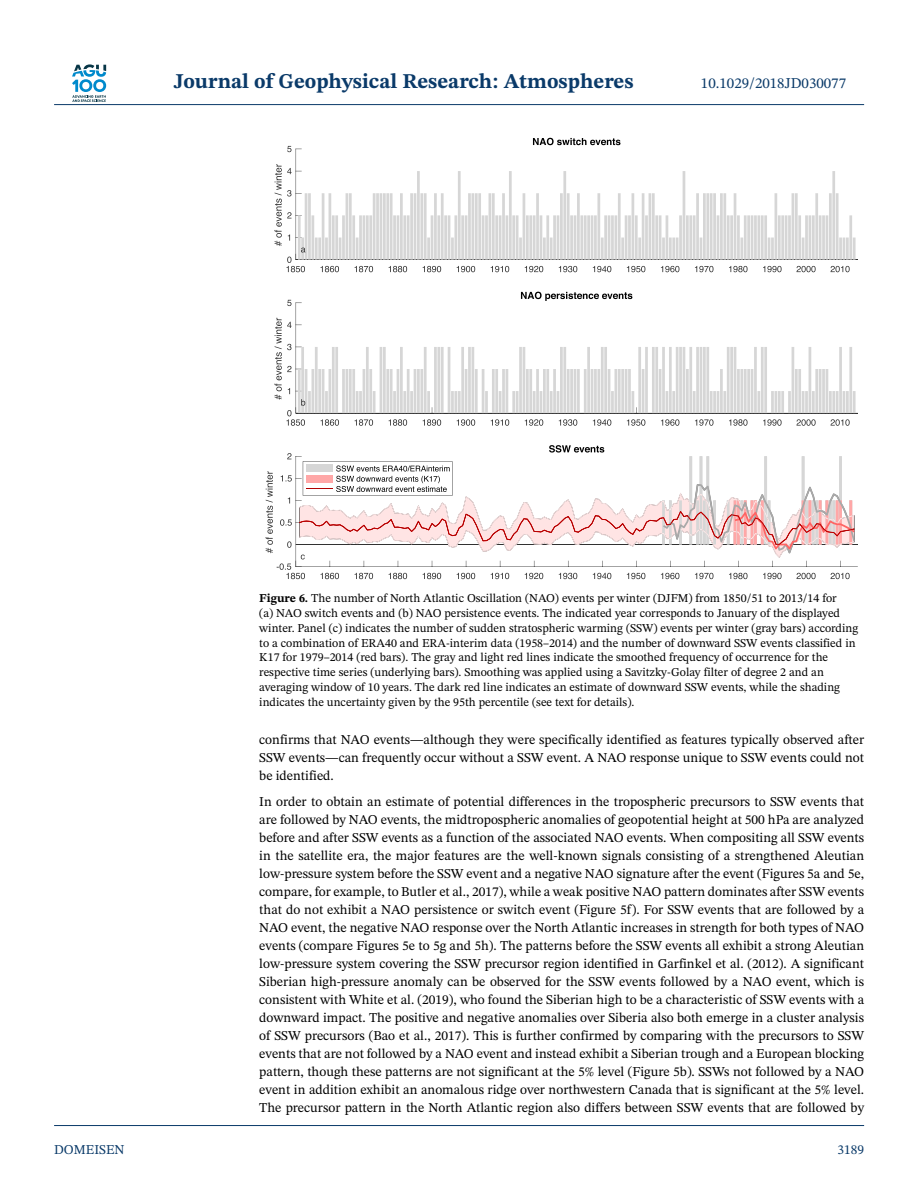
<style>
.page{position:relative;width:918px;height:1188px;background:#fff}
.page>*{position:absolute;margin:0;border:0;box-sizing:border-box;transform-origin:0 0}
.t1{font:700 21px "STIX Two Text";color:#0a3a69}
.t2{font:15px "STIX Two Text";color:#0a3a69}
.t3{font:13.5px/18px "STIX Two Text";color:#000;text-align:justify}
.t4{font:13.5px "STIX Two Text";color:#0a3a69}
.t5{font:12px/15px "STIX Two Text";color:#000}
.s1{font-weight:700}
</style>
<div class="page">
<svg style="left:72px;top:64px;width:34px;height:38px"></svg>
<hr style="left:54px;top:104px;width:810px;height:1px;background:#0a3a69">
<hr style="left:296px;top:149px;width:1px;height:111px;background:#323232">
<svg style="left:287px;top:146px;width:15px;height:6px"></svg>
<svg style="left:533px;top:138px;width:88px;height:7px"></svg>
<hr style="left:296px;top:259px;width:562px;height:1px;background:#323232">
<hr style="left:296px;top:303px;width:1px;height:110px;background:#323232">
<svg style="left:287px;top:300px;width:15px;height:6px"></svg>
<svg style="left:521px;top:292px;width:111px;height:9px"></svg>
<hr style="left:296px;top:413px;width:562px;height:1px;background:#323232">
<hr style="left:296px;top:566px;width:562px;height:1px;background:#323232">
<hr style="left:296px;top:544px;width:562px;height:1px;background:#323232">
<svg style="left:274px;top:164px;width:576px;height:108px"></svg>
<svg style="left:274px;top:318px;width:582px;height:108px"></svg>
<svg style="left:266px;top:445px;width:589px;height:134px"></svg>
<hr style="left:54px;top:1125px;width:810px;height:1px;background:#0a3a69">
<h1 class="t1" style="left:174px;top:73px;width:461px">Journal of Geophysical Research: Atmospheres</h1>
<p class="t2" style="left:701px;top:77px;width:147px">10.1029/2018JD030077</p>
<p class="t5" style="left:259px;top:591px;width:600px"><span class="s1">Figure 6.</span> The number of North Atlantic Oscillation (NAO) events per winter (DJFM) from 1850/51 to 2013/14 for<br>(a) NAO switch events and (b) NAO persistence events. The indicated year corresponds to January of the displayed winter. Panel (c) indicates the number of sudden stratospheric warming (SSW) events per winter (gray bars) according to a combination of ERA40 and ERA-interim data (1958–2014) and the number of downward SSW events classified in K17 for 1979–2014 (red bars). The gray and light red lines indicate the smoothed frequency of occurrence for the respective time series (underlying bars). Smoothing was applied using a Savitzky-Golay filter of degree 2 and an averaging window of 10 years. The dark red line indicates an estimate of downward SSW events, while the shading indicates the uncertainty given by the 95th percentile (see text for details).</p>
<p class="t3" style="left:259px;top:732px;width:606px">confirms that NAO events—although they were specifically identified as features typically observed after SSW events—can frequently occur without a SSW event. A NAO response unique to SSW events could not be identified.</p>
<p class="t3" style="left:259px;top:794px;width:606px">In order to obtain an estimate of potential differences in the tropospheric precursors to SSW events that are followed by NAO events, the midtropospheric anomalies of geopotential height at 500 hPa are analyzed before and after SSW events as a function of the associated NAO events. When compositing all SSW events in the satellite era, the major features are the well-known signals consisting of a strengthened Aleutian low-pressure system before the SSW event and a negative NAO signature after the event (Figures 5a and 5e, compare, for example, to Butler et al., 2017), while a weak positive NAO pattern dominates after SSW events that do not exhibit a NAO persistence or switch event (Figure 5f). For SSW events that are followed by a NAO event, the negative NAO response over the North Atlantic increases in strength for both types of NAO events (compare Figures 5e to 5g and 5h). The patterns before the SSW events all exhibit a strong Aleutian low-pressure system covering the SSW precursor region identified in Garfinkel et al. (2012). A significant Siberian high-pressure anomaly can be observed for the SSW events followed by a NAO event, which is consistent with White et al. (2019), who found the Siberian high to be a characteristic of SSW events with a downward impact. The positive and negative anomalies over Siberia also both emerge in a cluster analysis of SSW precursors (Bao et al., 2017). This is further confirmed by comparing with the precursors to SSW events that are not followed by a NAO event and instead exhibit a Siberian trough and a European blocking pattern, though these patterns are not significant at the 5% level (Figure 5b). SSWs not followed by a NAO event in addition exhibit an anomalous ridge over northwestern Canada that is significant at the 5% level.<br>The precursor pattern in the North Atlantic region also differs between SSW events that are followed by</p>
<p class="t4" style="left:54px;top:1144px;width:72px">DOMEISEN</p>
<p class="t4" style="left:837px;top:1144px;width:28px">3189</p>
</div>
